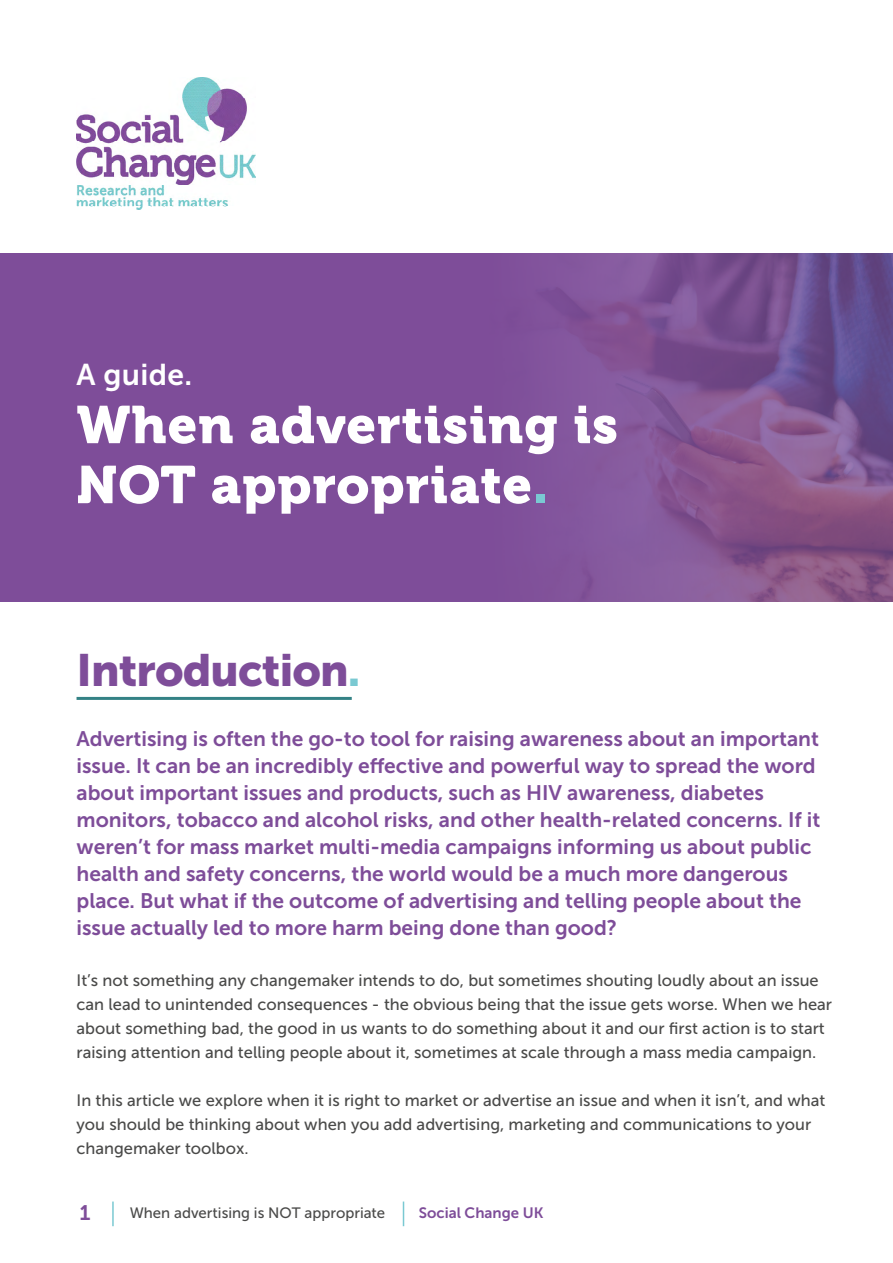
<style>
.page{position:relative;width:893px;height:1263px;background:#fff}
.page>*{position:absolute;margin:0;border:0;box-sizing:border-box;transform-origin:0 0}
.t1{font:52.5px/60px "Museo 900";letter-spacing:.02em;color:#fff}
.t2{font:45px "Museo Sans 900";letter-spacing:-.02em;color:#7e4d99}
.Cover_pre-header{font:30px "Museo Sans 700";letter-spacing:.01em;color:#fff}
.Subheader_copy{font:21px/27px "Museo Sans 700";color:#7e4d99}
.t3{font:21px "Museo 700";color:#7e4d99}
.body{font:16.5px/24px "Museo Sans 500";color:#4a4a49}
.t4{font:15px "Museo Sans 500";color:#4a4a49}
.t5{font:15px "Museo Sans 700";color:#7e4d99}
.s1{color:#7ac9d2}
</style>
<div class="page">
<svg style="left:403px;top:1201px;width:1px;height:25px"></svg>
<hr style="left:112px;top:1201px;width:2px;height:25px;background:#7ac9d2">
<div style="left:0;top:253px;width:893px;height:349px;background:#7e4d99"></div>
<svg style="left:569px;top:253px;width:324px;height:349px"></svg>
<img style="left:77px;top:77px;width:178px;height:133px">
<hr style="left:77px;top:697px;width:275px;height:3px;background:#348285">
<p class="Cover_pre-header" style="left:77px;top:358px;width:117px">A guide.</p>
<h1 class="t1" style="left:77px;top:395px;width:543px">When advertising is<br>NOT appropriate<span class="s1">.</span></h1>
<h2 class="t2" style="left:77px;top:645px;width:285px">Introduction<span class="s1">.</span></h2>
<p class="Subheader_copy" style="left:77px;top:725px;width:745px">Advertising is often the go-to tool for raising awareness about an important issue. It can be an incredibly effective and powerful way to spread the word about important issues and products, such as HIV awareness, diabetes monitors, tobacco and alcohol risks, and other health-related concerns. If it weren’t for mass market multi-media campaigns informing us about public health and safety concerns, the world would be a much more dangerous place. But what if the outcome of advertising and telling people about the issue actually led to more harm being done than good?</p>
<p class="body" style="left:77px;top:968px;width:757px">It’s not something any changemaker intends to do, but sometimes shouting loudly about an issue can lead to unintended consequences - the obvious being that the issue gets worse. When we hear about something bad, the good in us wants to do something about it and our first action is to start raising attention and telling people about it, sometimes at scale through a mass media campaign.</p>
<p class="body" style="left:77px;top:1088px;width:750px">In this article we explore when it is right to market or advertise an issue and when it isn’t, and what you should be thinking about when you add advertising, marketing and communications to your changemaker toolbox.</p>
<p class="t3" style="left:79px;top:1201px;width:13px">1</p>
<p class="t4" style="left:130px;top:1205px;width:257px">When advertising is NOT appropriate</p>
<p class="t5" style="left:419px;top:1205px;width:126px">Social Change UK</p>
</div>
